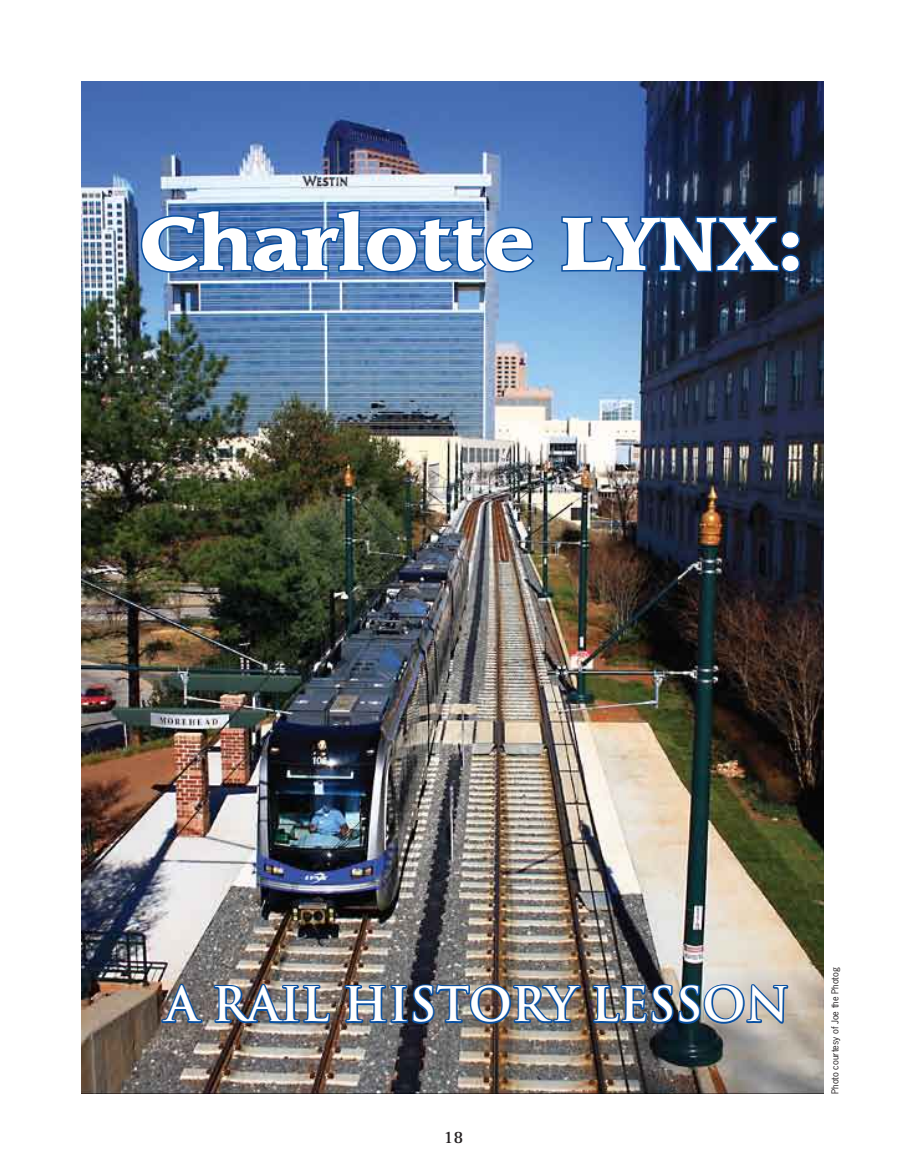
<style>
.page{position:relative;width:905px;height:1175px;background:#fff}
.page>*{position:absolute;margin:0;border:0;box-sizing:border-box;transform-origin:0 0}
.t1{font:900 73.5px "Leawood";color:#fff}
.t2{font:700 46.5px "Trajan";color:#fff}
.t3{font:700 18px "Rotis Serif";color:#231f20}
.t4{font:9px "News Gothic";color:#231f20}
</style>
<div class="page">
<img style="left:81px;top:81px;width:743px;height:1013px">
<svg style="left:160px;top:981px;width:44px;height:43px;background:#5b667a"></svg>
<img style="left:212px;top:957px;width:120px;height:68px">
<img style="left:343px;top:982px;width:239px;height:88px">
<img style="left:591px;top:644px;width:198px;height:438px">
<svg style="left:139px;top:208px;width:397px;height:66px;background:#4978b6"></svg>
<svg style="left:559px;top:215px;width:242px;height:60px;background:#284c7c"></svg>
<h1 class="t1" style="left:140px;top:199px;width:666px">Charlotte LYNX:</h1>
<h2 class="t2" style="left:166px;top:975px;width:625px">A RAIL HISTORY LESSON</h2>
<h3 class="t3" style="left:443px;top:1126px;width:22px">18</h3>
<p class="t4" style="left:829px;top:1094px;width:128px;rotate:-90deg">Photo courtesy of Joe the Photog</p>
</div>
